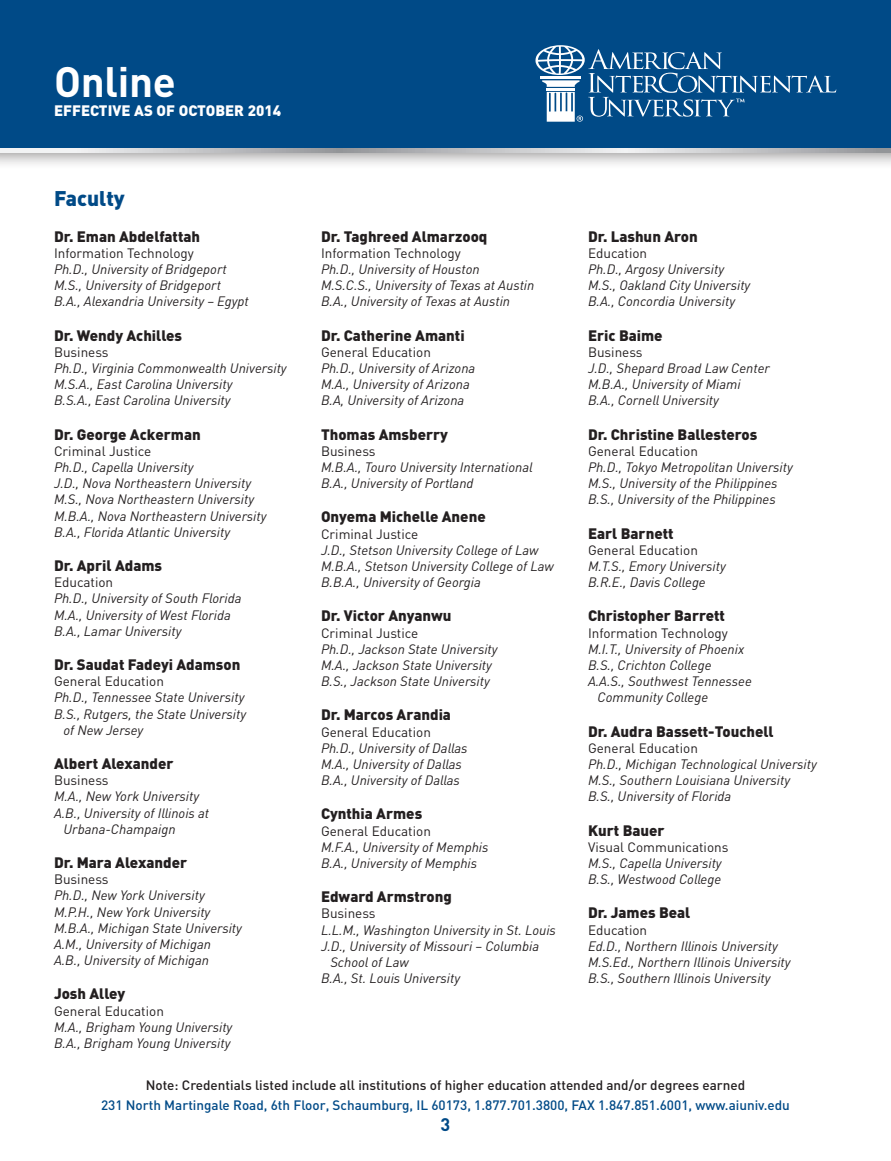
<style>
.page{position:relative;width:891px;height:1161px;background:#fff}
.page>*{position:absolute;margin:0;border:0;box-sizing:border-box;transform-origin:0 0}
.t1{font:700 42px "DIN";letter-spacing:-.005em;color:#fff}
.t2{font:900 21px "DIN";color:#004a87}
.t3{font:700 18px "DIN";color:#004a87}
.t4{font:900 15px "DIN";color:#231f20}
.t5{font:900 15px "DIN";color:#fff}
.t6{font:italic 13.5px/16.2px "DINOT";color:#231f20}
.t7{font:13.5px "DIN";color:#231f20}
.t8{font:500 13.5px "DIN";color:#004a87}
.t9{font:500 13.5px "DIN";color:#231f20}
</style>
<div class="page">
<div style="left:0;top:0;width:891px;height:171px;background:#231f20;opacity:.5"></div>
<div style="left:0;top:0;width:891px;height:149px;background:#004a87"></div>
<svg style="left:536px;top:45px;width:300px;height:77px"></svg>
<svg style="left:0;top:149px;width:891px;height:4px;background:#c5c6c8"></svg>
<h1 class="t1" style="left:54px;top:53px;width:123px">Online</h1>
<p class="t5" style="left:54px;top:101px;width:229px">EFFECTIVE AS OF OCTOBER 2014</p>
<h2 class="t2" style="left:54px;top:184px;width:72px">Faculty</h2>
<p class="t4" style="left:54px;top:226px;width:148px">Dr. Eman Abdelfattah</p>
<p class="t7" style="left:54px;top:245px;width:141px">Information Technology</p>
<p class="t6" style="left:54px;top:261px;width:196px">Ph.D., University of Bridgeport<br>M.S., University of Bridgeport<br>B.A., Alexandria University – Egypt</p>
<p class="t4" style="left:54px;top:325px;width:130px">Dr. Wendy Achilles</p>
<p class="t7" style="left:54px;top:344px;width:56px">Business</p>
<p class="t6" style="left:54px;top:360px;width:234px">Ph.D., Virginia Commonwealth University<br>M.S.A., East Carolina University<br>B.S.A., East Carolina University</p>
<p class="t4" style="left:54px;top:424px;width:148px">Dr. George Ackerman</p>
<p class="t7" style="left:54px;top:443px;width:99px">Criminal Justice</p>
<p class="t6" style="left:54px;top:459px;width:214px">Ph.D., Capella University<br>J.D., Nova Northeastern University M.S., Nova Northeastern University M.B.A., Nova Northeastern University B.A., Florida Atlantic University</p>
<p class="t4" style="left:54px;top:556px;width:110px">Dr. April Adams</p>
<p class="t7" style="left:54px;top:575px;width:61px">Education</p>
<p class="t6" style="left:54px;top:590px;width:189px">Ph.D., University of South Florida<br>M.A., University of West Florida<br>B.A., Lamar University</p>
<p class="t4" style="left:54px;top:655px;width:188px">Dr. Saudat Fadeyi Adamson</p>
<p class="t7" style="left:54px;top:674px;width:111px">General Education</p>
<p class="t6" style="left:54px;top:689px;width:192px">Ph.D., Tennessee State University</p>
<p class="t6" style="left:54px;top:705px;width:194px">B.S., Rutgers, the State University</p>
<p class="t6" style="left:64px;top:722px;width:81px">of New Jersey</p>
<p class="t4" style="left:54px;top:754px;width:121px">Albert Alexander</p>
<p class="t7" style="left:54px;top:773px;width:56px">Business</p>
<p class="t6" style="left:54px;top:788px;width:147px">M.A., New York University</p>
<p class="t6" style="left:54px;top:804px;width:157px">A.B., University of Illinois at</p>
<p class="t6" style="left:64px;top:821px;width:114px">Urbana-Champaign</p>
<p class="t4" style="left:54px;top:853px;width:135px">Dr. Mara Alexander</p>
<p class="t7" style="left:54px;top:872px;width:56px">Business</p>
<p class="t6" style="left:54px;top:887px;width:189px">Ph.D., New York University<br>M.P.H., New York University<br>M.B.A., Michigan State University<br>A.M., University of Michigan<br>A.B., University of Michigan</p>
<p class="t4" style="left:54px;top:984px;width:73px">Josh Alley</p>
<p class="t7" style="left:54px;top:1003px;width:111px">General Education</p>
<p class="t6" style="left:54px;top:1019px;width:180px">M.A., Brigham Young University<br>B.A., Brigham Young University</p>
<p class="t4" style="left:321px;top:226px;width:168px">Dr. Taghreed Almarzooq</p>
<p class="t7" style="left:321px;top:245px;width:141px">Information Technology</p>
<p class="t6" style="left:321px;top:261px;width:215px">Ph.D., University of Houston<br>M.S.C.S., University of Texas at Austin<br>B.A., University of Texas at Austin</p>
<p class="t4" style="left:321px;top:325px;width:145px">Dr. Catherine Amanti</p>
<p class="t7" style="left:321px;top:344px;width:111px">General Education</p>
<p class="t6" style="left:321px;top:360px;width:156px">Ph.D., University of Arizona<br>M.A., University of Arizona<br>B.A, University of Arizona</p>
<p class="t4" style="left:321px;top:424px;width:129px">Thomas Amsberry</p>
<p class="t7" style="left:321px;top:443px;width:56px">Business</p>
<p class="t6" style="left:321px;top:459px;width:213px">M.B.A., Touro University International<br>B.A., University of Portland</p>
<p class="t4" style="left:321px;top:507px;width:166px">Onyema Michelle Anene</p>
<p class="t7" style="left:321px;top:526px;width:99px">Criminal Justice</p>
<p class="t6" style="left:321px;top:542px;width:234px">J.D., Stetson University College of Law<br>M.B.A., Stetson University College of Law<br>B.B.A., University of Georgia</p>
<p class="t4" style="left:321px;top:606px;width:132px">Dr. Victor Anyanwu</p>
<p class="t7" style="left:321px;top:625px;width:99px">Criminal Justice</p>
<p class="t6" style="left:321px;top:641px;width:178px">Ph.D., Jackson State University<br>M.A., Jackson State University<br>B.S., Jackson State University</p>
<p class="t4" style="left:321px;top:705px;width:132px">Dr. Marcos Arandia</p>
<p class="t7" style="left:321px;top:724px;width:111px">General Education</p>
<p class="t6" style="left:321px;top:740px;width:148px">Ph.D., University of Dallas<br>M.A., University of Dallas<br>B.A., University of Dallas</p>
<p class="t4" style="left:321px;top:804px;width:103px">Cynthia Armes</p>
<p class="t7" style="left:321px;top:823px;width:111px">General Education</p>
<p class="t6" style="left:321px;top:839px;width:169px">M.F.A., University of Memphis<br>B.A., University of Memphis</p>
<p class="t4" style="left:321px;top:887px;width:132px">Edward Armstrong</p>
<p class="t7" style="left:321px;top:906px;width:56px">Business</p>
<p class="t6" style="left:321px;top:921px;width:236px">L.L.M., Washington University in St. Louis</p>
<p class="t6" style="left:321px;top:938px;width:220px">J.D., University of Missouri – Columbia</p>
<p class="t6" style="left:331px;top:954px;width:80px">School of Law</p>
<p class="t6" style="left:321px;top:970px;width:141px">B.A., St. Louis University</p>
<p class="t4" style="left:588px;top:226px;width:111px">Dr. Lashun Aron</p>
<p class="t7" style="left:588px;top:245px;width:61px">Education</p>
<p class="t6" style="left:588px;top:261px;width:164px">Ph.D., Argosy University<br>M.S., Oakland City University<br>B.A., Concordia University</p>
<p class="t4" style="left:588px;top:325px;width:76px">Eric Baime</p>
<p class="t7" style="left:588px;top:344px;width:56px">Business</p>
<p class="t6" style="left:588px;top:360px;width:183px">J.D., Shepard Broad Law Center<br>M.B.A., University of Miami<br>B.A., Cornell University</p>
<p class="t4" style="left:588px;top:424px;width:171px">Dr. Christine Ballesteros</p>
<p class="t7" style="left:588px;top:443px;width:111px">General Education</p>
<p class="t6" style="left:588px;top:459px;width:206px">Ph.D., Tokyo Metropolitan University<br>M.S., University of the Philippines<br>B.S., University of the Philippines</p>
<p class="t4" style="left:588px;top:523px;width:87px">Earl Barnett</p>
<p class="t7" style="left:588px;top:542px;width:111px">General Education</p>
<p class="t6" style="left:588px;top:558px;width:139px">M.T.S., Emory University<br>B.R.E., Davis College</p>
<p class="t4" style="left:588px;top:606px;width:139px">Christopher Barrett</p>
<p class="t7" style="left:588px;top:625px;width:141px">Information Technology</p>
<p class="t6" style="left:588px;top:641px;width:158px">M.I.T., University of Phoenix</p>
<p class="t6" style="left:588px;top:657px;width:125px">B.S., Crichton College</p>
<p class="t6" style="left:588px;top:673px;width:165px">A.A.S., Southwest Tennessee</p>
<p class="t6" style="left:598px;top:689px;width:112px">Community College</p>
<p class="t4" style="left:588px;top:721px;width:187px">Dr. Audra Bassett-Touchell</p>
<p class="t7" style="left:588px;top:740px;width:111px">General Education</p>
<p class="t6" style="left:588px;top:756px;width:230px">Ph.D., Michigan Technological University<br>M.S., Southern Louisiana University<br>B.S., University of Florida</p>
<p class="t4" style="left:588px;top:820px;width:78px">Kurt Bauer</p>
<p class="t7" style="left:588px;top:839px;width:142px">Visual Communications</p>
<p class="t6" style="left:588px;top:855px;width:135px">M.S., Capella University<br>B.S., Westwood College</p>
<p class="t4" style="left:588px;top:903px;width:104px">Dr. James Beal</p>
<p class="t7" style="left:588px;top:922px;width:61px">Education</p>
<p class="t6" style="left:588px;top:938px;width:204px">Ed.D., Northern Illinois University<br>M.S.Ed., Northern Illinois University<br>B.S., Southern Illinois University</p>
<p class="t9" style="left:146px;top:1077px;width:601px">Note: Credentials listed include all institutions of higher education attended and/or degrees earned</p>
<p class="t8" style="left:101px;top:1096px;width:690px">231 North Martingale Road, 6th Floor, Schaumburg, IL 60173, 1.877.701.3800, FAX 1.847.851.6001, www.aiuniv.edu</p>
<h3 class="t3" style="left:441px;top:1113px;width:11px">3</h3>
</div>
